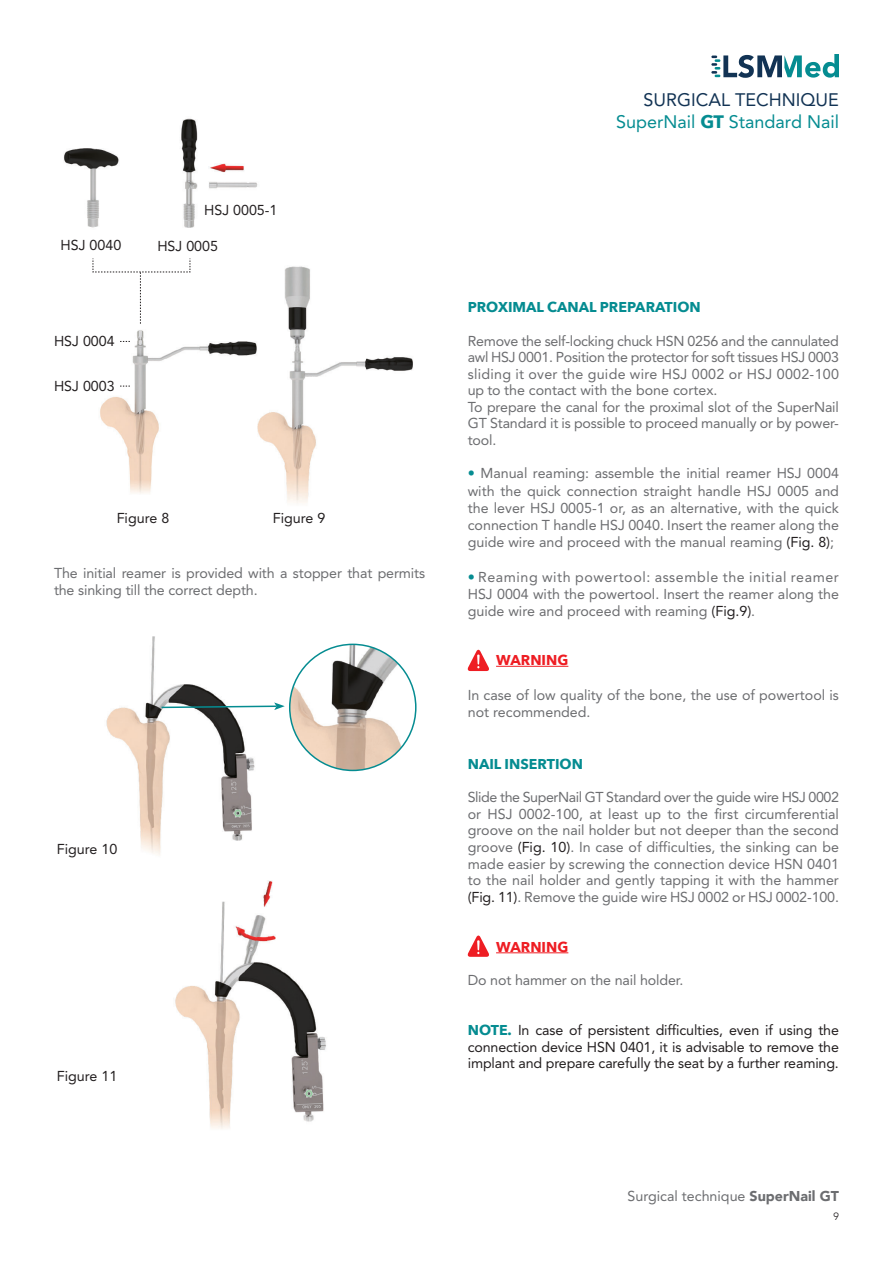
<style>
.page{position:relative;width:893px;height:1263px;background:#fff}
.page>*{position:absolute;margin:0;border:0;box-sizing:border-box;transform-origin:0 0}
.t1{font:18px "Avenir";color:#058c91}
.t2{font:18px "Avenir";color:#123354}
.t3{font:14.25px/16.5px "Avenir";color:#6c6d70;text-align:justify}
.t4{font:14.25px/16.5px "Avenir";letter-spacing:-.01em;color:#231f20;text-align:justify}
.t5{font:14.25px "Avenir";letter-spacing:.04em;color:#6c6d70}
.t6{font:700 14.25px "Avenir Next";color:#058c91}
.t7{font:700 14.25px "Avenir Next";color:#ee1d23}
.t8{font:300 10.5px "Avenir";color:#231f20}
.s1{font-family:"Avenir Next";font-weight:700}
.s2{font-family:"Avenir Next";font-weight:700;color:#058c91}
.s3{color:#231f20}
.s4{font-weight:900}
</style>
<div class="page">
<img style="left:100px;top:330px;width:142px;height:164px">
<svg style="left:711px;top:54px;width:128px;height:24px"></svg>
<hr style="left:496px;top:666px;width:72px;height:1px;background:#ee1d23">
<hr style="left:496px;top:952px;width:72px;height:1px;background:#ee1d23">
<svg style="left:468px;top:650px;width:21px;height:21px"></svg>
<svg style="left:468px;top:935px;width:21px;height:22px"></svg>
<img style="left:64px;top:148px;width:55px;height:80px">
<img style="left:181px;top:118px;width:17px;height:110px">
<img style="left:209px;top:163px;width:49px;height:26px">
<img style="left:242px;top:266px;width:171px;height:237px">
<img style="left:106px;top:636px;width:149px;height:219px">
<img style="left:175px;top:881px;width:151px;height:248px">
<img style="left:290px;top:644px;width:126px;height:126px;border-radius:63px">
<svg style="left:160px;top:702px;width:125px;height:8px"></svg>
<svg style="left:93px;top:258px;width:98px;height:66px"></svg>
<p class="t4" style="left:204px;top:202px;width:75px">HSJ 0005-1</p>
<p class="t4" style="left:61px;top:237px;width:62px">HSJ 0040</p>
<p class="t4" style="left:157px;top:238px;width:62px">HSJ 0005</p>
<p class="t4" style="left:54px;top:334px;width:62px">HSJ 0004</p>
<p class="t4" style="left:54px;top:378px;width:62px">HSJ 0003</p>
<p class="t4" style="left:117px;top:510px;width:54px">Figure 8</p>
<p class="t4" style="left:273px;top:510px;width:54px">Figure 9</p>
<p class="t3" style="left:54px;top:566px;width:373px">The initial reamer is provided with a stopper that permits the sinking till the correct depth.</p>
<p class="t4" style="left:57px;top:841px;width:62px">Figure 10</p>
<p class="t4" style="left:57px;top:1068px;width:62px">Figure 11</p>
<p class="t2" style="left:643px;top:86px;width:197px">SURGICAL TECHNIQUE</p>
<p class="t1" style="left:616px;top:109px;width:224px">SuperNail <span class="s1">GT</span> Standard Nail</p>
<p class="t6" style="left:468px;top:295px;width:235px">PROXIMAL CANAL PREPARATION</p>
<p class="t3" style="left:468px;top:333px;width:373px">Remove the self-locking chuck HSN 0256 and the cannulated awl HSJ 0001. Position the protector for soft tissues HSJ 0003 sliding it over the guide wire HSJ 0002 or HSJ 0002-100</p>
<p class="t3" style="left:468px;top:382px;width:251px">up to the contact with the bone cortex.</p>
<p class="t3" style="left:468px;top:399px;width:373px">To prepare the canal for the proximal slot of the SuperNail GT Standard it is possible to proceed manually or by power&shy;tool.</p>
<p class="t3" style="left:468px;top:465px;width:373px;line-height:17.2px"><span class="s2">•</span> Manual reaming: assemble the initial reamer HSJ 0004 with the quick connection straight handle HSJ 0005 and the lever HSJ 0005-1 or, as an alternative, with the quick connection T handle HSJ 0040. Insert the reamer along the guide wire and proceed with the manual reaming <span class="s3">(Fig. 8)</span>;</p>
<p class="t5" style="left:468px;top:566px;width:373px"><span class="s2">•</span> Reaming with powertool: assemble the initial reamer</p>
<p class="t3" style="left:468px;top:586px;width:373px;line-height:17.2px">HSJ 0004 with the powertool. Insert the reamer along the guide wire and proceed with reaming <span class="s3">(Fig.9)</span>.</p>
<p class="t7" style="left:496px;top:648px;width:74px">WARNING</p>
<p class="t3" style="left:468px;top:687px;width:373px;line-height:17.2px">In case of low quality of the bone, the use of powertool is not recommended.</p>
<p class="t6" style="left:468px;top:751px;width:117px">NAIL INSERTION</p>
<p class="t3" style="left:468px;top:790px;width:373px">Slide the SuperNail GT Standard over the guide wire HSJ 0002 or HSJ 0002-100, at least up to the first circumferential groove on the nail holder but not deeper than the second groove <span class="s3">(Fig. 10)</span>. In case of difficulties, the sinking can be made easier by screwing the connection device HSN 0401 to the nail holder and gently tapping it with the hammer <span class="s3">(Fig. 11)</span>. Remove the guide wire HSJ 0002 or HSJ 0002-100.</p>
<p class="t7" style="left:496px;top:934px;width:74px">WARNING</p>
<p class="t3" style="left:468px;top:972px;width:217px">Do not hammer on the nail holder.</p>
<p class="t4" style="left:468px;top:1022px;width:373px"><span class="s2">NOTE.</span> In case of persistent difficulties, even if using the connection device HSN 0401, it is advisable to remove the implant and prepare carefully the seat by a further reaming.</p>
<p class="t3" style="left:627px;top:1188px;width:213px">Surgical technique <span class="s4">SuperNail GT</span></p>
<p class="t8" style="left:833px;top:1210px;width:7px">9</p>
</div>
